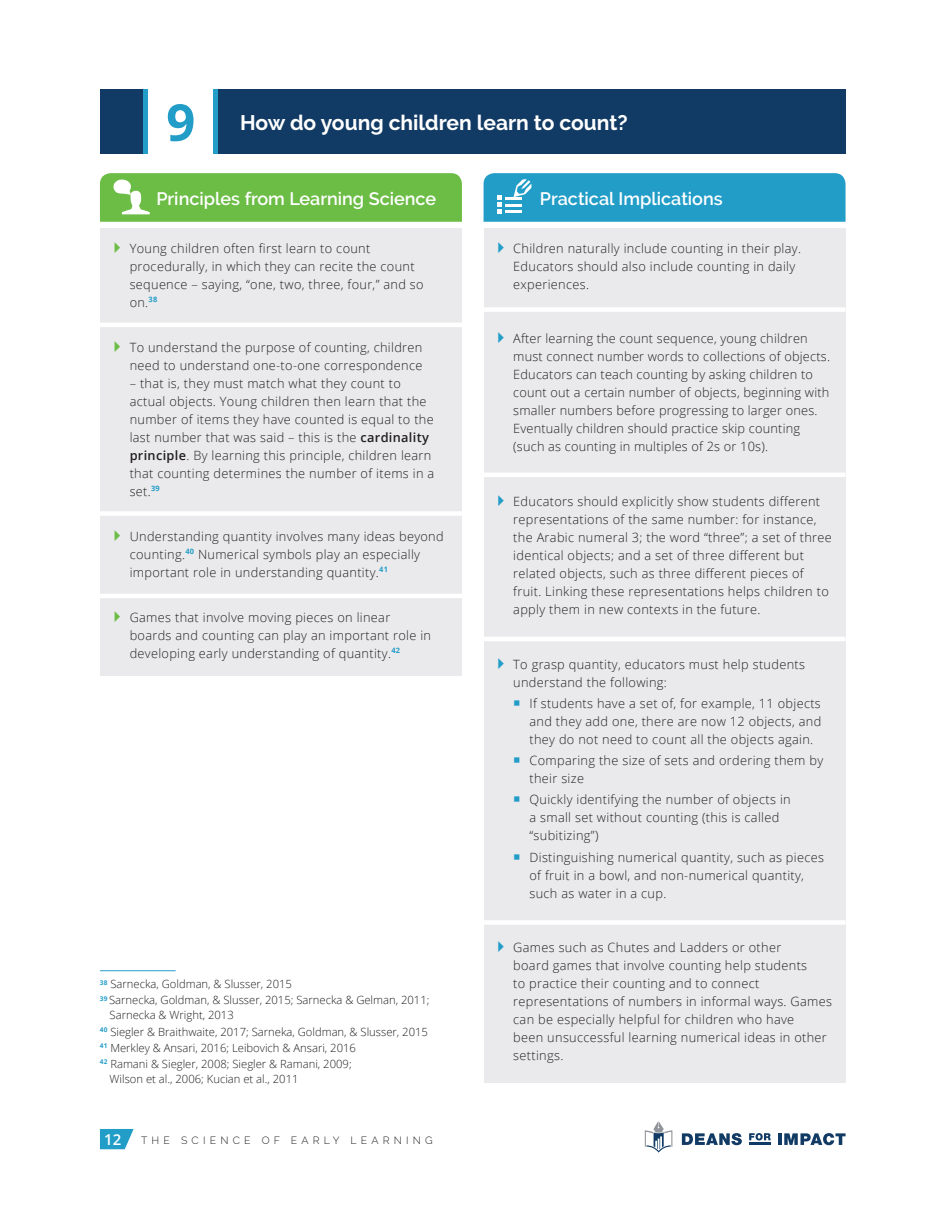
<style>
.page{position:relative;width:932px;height:1215px;background:#fff}
.page>*{position:absolute;margin:0;border:0;box-sizing:border-box;transform-origin:0 0}
.t1{font:700 51px "Open Sans";color:#229dc8}
.t2{font:700 21px "Raleway";color:#fff}
.t3{font:600 18px "Raleway";color:#fff}
.t4{font:600 15px "Open Sans";color:#fff}
.t5{font:300 12.75px/18px "Open Sans";letter-spacing:.025em;color:#231f20}
.t6{font:300 11.25px/16px "Open Sans";color:#231f20}
.t7{font:300 10.5px "Raleway";letter-spacing:.4em;color:#231f20}
.s1{font-weight:600}
.s2{color:#229dc8}
</style>
<div class="page">
<svg style="left:100px;top:1129px;width:34px;height:20px"></svg>
<div style="left:100px;top:228px;width:362px;height:448px;background:#eaeaec"></div>
<div style="left:483px;top:228px;width:362px;height:855px;background:#eaeaec"></div>
<div style="left:100px;top:89px;width:44px;height:65px;background:#113a64"></div>
<div style="left:217px;top:89px;width:628px;height:65px;background:#113a64"></div>
<hr style="left:143px;top:89px;width:4px;height:65px;background:#229dc8">
<div style="left:213px;top:89px;width:5px;height:65px;background:#229dc8"></div>
<svg style="left:644px;top:1121px;width:28px;height:32px"></svg>
<svg style="left:682px;top:1133px;width:59px;height:12px"></svg>
<svg style="left:749px;top:1133px;width:21px;height:7px"></svg>
<svg style="left:778px;top:1133px;width:67px;height:12px"></svg>
<hr style="left:749px;top:1143px;width:21px;height:2px;background:#113a64">
<hr style="left:100px;top:970px;width:76px;height:1px;background:#229dc8">
<svg style="left:100px;top:173px;width:362px;height:49px;background:#71bf4c"></svg>
<svg style="left:483px;top:173px;width:362px;height:49px;background:#29a0c9"></svg>
<div style="left:483px;top:307px;width:362px;height:5px;background:#fff"></div>
<hr style="left:483px;top:637px;width:362px;height:4px;background:#fff">
<div style="left:483px;top:920px;width:362px;height:5px;background:#fff"></div>
<hr style="left:483px;top:473px;width:362px;height:4px;background:#fff">
<div style="left:100px;top:511px;width:362px;height:5px;background:#fff"></div>
<hr style="left:100px;top:323px;width:362px;height:4px;background:#fff">
<hr style="left:100px;top:594px;width:362px;height:4px;background:#fff">
<h1 class="t1" style="left:166px;top:93px;width:31px">9</h1>
<h2 class="t2" style="left:240px;top:115px;width:389px">How do young children learn to count?</h2>
<h3 class="t3" style="left:156px;top:192px;width:281px">Principles from Learning Science</h3>
<h3 class="t3" style="left:540px;top:192px;width:184px">Practical Implications</h3>
<p class="t5" style="left:130px;top:240px;width:295px">Young children often first learn to count procedurally, in which they can recite the count sequence – saying, “one, two, three, four,” and so on.<sup>38</sup></p>
<p class="t5" style="left:130px;top:339px;width:294px">To understand the purpose of counting, children need to understand one-to-one correspondence</p>
<p class="t5" style="left:130px;top:375px;width:306px">– that is, they must match what they count to actual objects. Young children then learn that the number of items they have counted is equal to the last number that was said – this is the <span class="s1">cardinality principle</span>. By learning this principle, children learn that counting determines the number of items in a set.<sup>39</sup></p>
<p class="t5" style="left:130px;top:528px;width:315px">Understanding quantity involves many ideas beyond counting.<sup>40</sup> Numerical symbols play an especially important role in understanding quantity.<sup>41</sup></p>
<p class="t5" style="left:130px;top:609px;width:303px">Games that involve moving pieces on linear boards and counting can play an important role in developing early understanding of quantity.<sup>42</sup></p>
<p class="t6" style="left:100px;top:977px;width:331px"><sup>38</sup> Sarnecka, Goldman, &amp; Slusser, 2015<br><sup>39</sup> Sarnecka, Goldman, &amp; Slusser, 2015; Sarnecka &amp; Gelman, 2011;</p>
<p class="t6" style="left:100px;top:1008px;width:329px;text-indent:10px">Sarnecka &amp; Wright, 2013<br><sup>40</sup> Siegler &amp; Braithwaite, 2017; Sarneka, Goldman, &amp; Slusser, 2015<br><sup>41</sup> Merkley &amp; Ansari, 2016; Leibovich &amp; Ansari, 2016<br><sup>42</sup> Ramani &amp; Siegler, 2008; Siegler &amp; Ramani, 2009;</p>
<p class="t6" style="left:110px;top:1072px;width:190px">Wilson et al., 2006; Kucian et al., 2011</p>
<p class="t4" style="left:104px;top:1133px;width:19px">12</p>
<p class="t7" style="left:141px;top:1134px;width:293px">THE SCIENCE OF EARLY LEARNING</p>
<p class="t5" style="left:513px;top:240px;width:289px">Children naturally include counting in their play.<br>Educators should also include counting in daily experiences.</p>
<p class="t5" style="left:513px;top:331px;width:318px">After learning the count sequence, young children must connect number words to collections of objects.<br>Educators can teach counting by asking children to count out a certain number of objects, beginning with smaller numbers before progressing to larger ones.<br>Eventually children should practice skip counting (such as counting in multiples of 2s or 10s).</p>
<p class="t5" style="left:513px;top:494px;width:320px">Educators should explicitly show students different representations of the same number: for instance, the Arabic numeral 3; the word “three”; a set of three identical objects; and a set of three different but related objects, such as three different pieces of fruit. Linking these representations helps children to apply them in new contexts in the future.</p>
<p class="t5" style="left:513px;top:656px;width:293px">To grasp quantity, educators must help students understand the following:</p>
<p class="t5" style="left:529px;top:696px;width:293px;text-align:justify;text-indent:-16px"><span class="s2">○</span> If students have a set of, for example, 11 objects and they add one, there are now 12 objects, and they do not need to count all the objects again.</p>
<p class="t5" style="left:529px;top:753px;width:295px;text-indent:-16px"><span class="s2">○</span> Comparing the size of sets and ordering them by their size</p>
<p class="t5" style="left:529px;top:792px;width:263px;text-indent:-16px"><span class="s2">○</span> Quickly identifying the number of objects in a small set without counting (this is called “subitizing”)</p>
<p class="t5" style="left:529px;top:849px;width:296px;text-indent:-16px"><span class="s2">○</span> Distinguishing numerical quantity, such as pieces of fruit in a bowl, and non-numerical quantity, such as water in a cup.</p>
<p class="t5" style="left:513px;top:940px;width:320px">Games such as Chutes and Ladders or other<br>board games that involve counting help students<br>to practice their counting and to connect representations of numbers in informal ways. Games can be especially helpful for children who have<br>been unsuccessful learning numerical ideas in other settings.</p>
</div>
